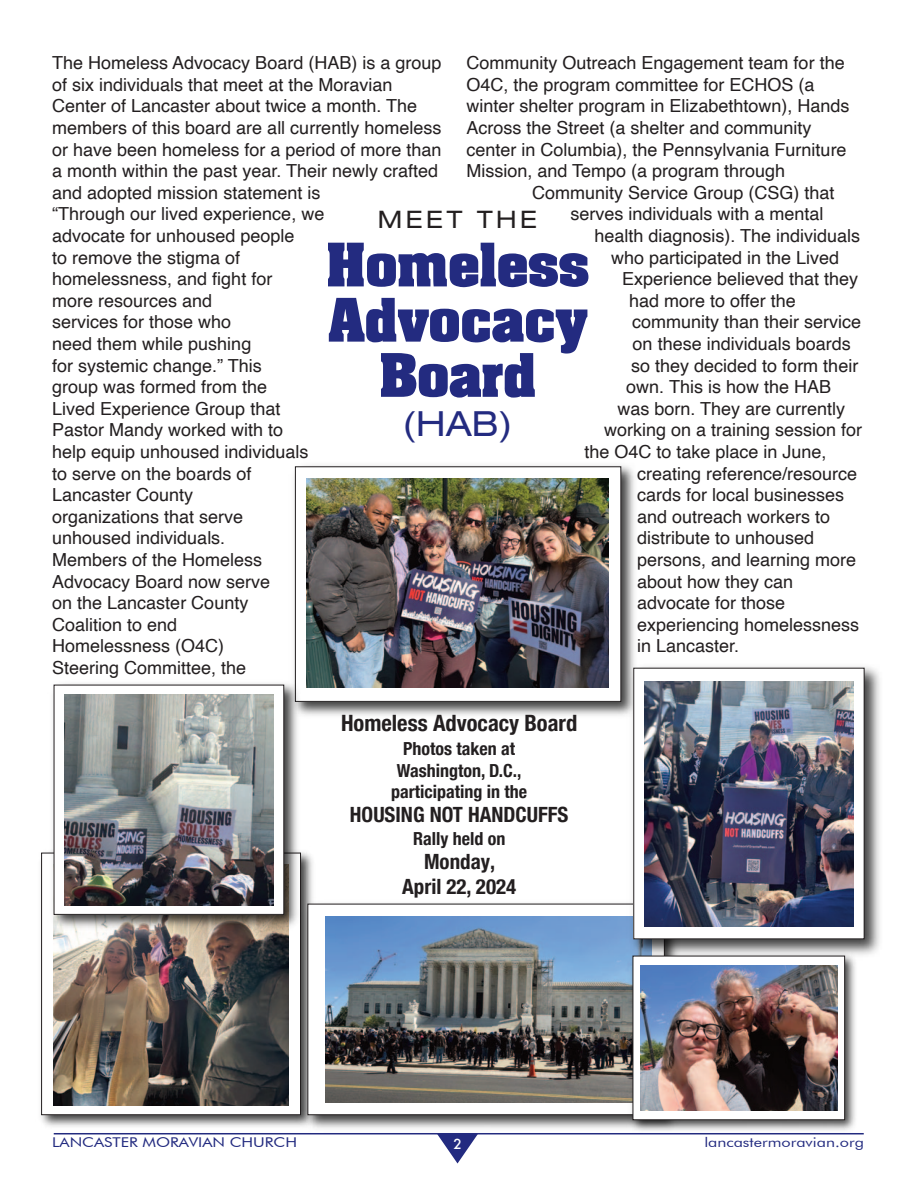
<style>
.page{position:relative;width:918px;height:1188px;background:#fff}
.page>*{position:absolute;margin:0;border:0;box-sizing:border-box;transform-origin:0 0}
.t1{font:700 51px/55.2px "Aachen";color:#232b80;text-align:center}
.t2{font:expanded 34.5px "Helvetica Neue LT Pro";color:#232b80}
.t3{font:expanded 24px "Helvetica Neue LT Pro";letter-spacing:.145em;color:#231f20}
.t4{font:700 condensed 22.5px "Helvetica Neue LT Pro";color:#231f20}
.t5{font:700 condensed 21px "Helvetica Neue LT Pro";color:#231f20}
.t6{font:18px/21.6px "Helvetica";color:#231f20}
.t7{font:700 condensed 18px "Helvetica Neue LT Pro";color:#231f20}
.t8{font:13.5px "Futura BT";color:#232b80;scale:1.2 1}
.t9{font:500 13.5px "Futura";color:#fff}
</style>
<div class="page">
<svg style="left:437px;top:1134px;width:41px;height:30px"></svg>
<hr style="left:54px;top:1133px;width:810px;height:1px;background:#232b80">
<img style="left:294px;top:465px;width:341px;height:251px">
<div style="left:295px;top:467px;width:326px;height:234px;background:#fff"></div>
<div style="left:295px;top:466px;width:326px;height:236px;border:1px solid #231f20"></div>
<img style="left:307px;top:478px;width:301px;height:209px">
<img style="left:41px;top:852px;width:272px;height:275px">
<div style="left:42px;top:853px;width:259px;height:262px;background:#fff"></div>
<img style="left:53px;top:933px;width:236px;height:172px">
<img style="left:47px;top:678px;width:256px;height:255px">
<div style="left:54px;top:685px;width:230px;height:229px;background:#fff"></div>
<img style="left:65px;top:694px;width:208px;height:211px">
<img style="left:300px;top:897px;width:327px;height:232px">
<div style="left:308px;top:904px;width:356px;height:211px;background:#fff"></div>
<div style="left:308px;top:904px;width:357px;height:211px;border:1px solid #231f20"></div>
<img style="left:325px;top:916px;width:302px;height:187px">
<img style="left:627px;top:661px;width:253px;height:294px">
<div style="left:634px;top:668px;width:230px;height:271px;background:#fff"></div>
<img style="left:644px;top:681px;width:210px;height:246px">
<img style="left:626px;top:949px;width:235px;height:186px">
<div style="left:633px;top:956px;width:212px;height:164px;background:#fff"></div>
<div style="left:633px;top:956px;width:212px;height:164px;border:1px solid #231f20"></div>
<img style="left:641px;top:965px;width:197px;height:146px">
<p class="t6" style="left:52px;top:54px;width:391px">The Homeless Advocacy Board (HAB) is a group of six individuals that meet at the Moravian<br>Center of Lancaster about twice a month. The members of this board are all currently homeless or have been homeless for a period of more than a month within the past year. Their newly crafted and adopted mission statement is<br>“Through our lived experience, we<br>advocate for unhoused people<br>to remove the stigma of<br>homelessness, and fight for<br>more resources and<br>services for those who<br>need them while pushing<br>for systemic change.” This<br>group was formed from the<br>Lived Experience Group that<br>Pastor Mandy worked with to<br>help equip unhoused individuals<br>to serve on the boards of<br>Lancaster County<br>organizations that serve<br>unhoused individuals.<br>Members of the Homeless<br>Advocacy Board now serve<br>on the Lancaster County<br>Coalition to end<br>Homelessness (O4C)<br>Steering Committee, the</p>
<p class="t6" style="left:467px;top:54px;width:380px">Community Outreach Engagement team for the</p>
<p class="t6" style="left:467px;top:75px;width:350px">O4C, the program committee for ECHOS (a</p>
<p class="t6" style="left:467px;top:97px;width:385px">winter shelter program in Elizabethtown), Hands</p>
<p class="t6" style="left:467px;top:118px;width:347px">Across the Street (a shelter and community</p>
<p class="t6" style="left:467px;top:140px;width:382px">center in Columbia), the Pennsylvania Furniture</p>
<p class="t6" style="left:467px;top:162px;width:320px">Mission, and Tempo (a program through</p>
<p class="t6" style="left:532px;top:183px;width:304px">Community Service Group (CSG) that</p>
<p class="t6" style="left:571px;top:205px;width:255px">serves individuals with a mental</p>
<p class="t6" style="left:594px;top:226px;width:267px">health diagnosis). The individuals</p>
<p class="t6" style="left:611px;top:248px;width:230px">who participated in the Lived</p>
<p class="t6" style="left:622px;top:270px;width:238px">Experience believed that they</p>
<p class="t6" style="left:629px;top:291px;width:168px">had more to offer the</p>
<p class="t6" style="left:632px;top:313px;width:231px">community than their service</p>
<p class="t6" style="left:633px;top:334px;width:220px">on these individuals boards</p>
<p class="t6" style="left:631px;top:356px;width:229px">so they decided to form their</p>
<p class="t6" style="left:626px;top:378px;width:206px">own. This is how the HAB</p>
<p class="t6" style="left:618px;top:399px;width:229px">was born. They are currently</p>
<p class="t6" style="left:604px;top:421px;width:260px">working on a training session for</p>
<p class="t6" style="left:584px;top:442px;width:244px">the O4C to take place in June,</p>
<p class="t6" style="left:637px;top:464px;width:222px">creating reference/resource</p>
<p class="t6" style="left:637px;top:486px;width:209px">cards for local businesses</p>
<p class="t6" style="left:637px;top:507px;width:195px">and outreach workers to</p>
<p class="t6" style="left:637px;top:529px;width:179px">distribute to unhoused</p>
<p class="t6" style="left:637px;top:550px;width:221px">persons, and learning more</p>
<p class="t6" style="left:637px;top:572px;width:158px">about how they can</p>
<p class="t6" style="left:637px;top:594px;width:150px">advocate for those</p>
<p class="t6" style="left:637px;top:615px;width:224px">experiencing homelessness</p>
<p class="t6" style="left:637px;top:637px;width:104px">in Lancaster.</p>
<p class="t3" style="left:378px;top:211px;width:161px">MEET THE</p>
<p class="t1" style="left:326px;top:242px;width:265px">Homeless<br>Advocacy<br>Board</p>
<p class="t2" style="left:402px;top:411px;width:112px">(HAB)</p>
<p class="t4" style="left:341px;top:715px;width:238px">Homeless Advocacy Board</p>
<p class="t7" style="left:403px;top:742px;width:113px">Photos taken at</p>
<p class="t7" style="left:397px;top:764px;width:126px">Washington, D.C.,</p>
<p class="t7" style="left:391px;top:785px;width:137px">participating in the</p>
<p class="t5" style="left:350px;top:807px;width:220px">HOUSING NOT HANDCUFFS</p>
<p class="t7" style="left:413px;top:832px;width:94px">Rally held on</p>
<p class="t5" style="left:424px;top:854px;width:73px">Monday,</p>
<p class="t5" style="left:402px;top:879px;width:116px">April 22, 2024</p>
<p class="t8" style="left:52px;top:1134px;width:206px">LANCASTER MORAVIAN CHURCH</p>
<p class="t9" style="left:453px;top:1135px;width:10px">2</p>
<p class="t8" style="left:704px;top:1134px;width:135px">lancastermoravian.org</p>
</div>
